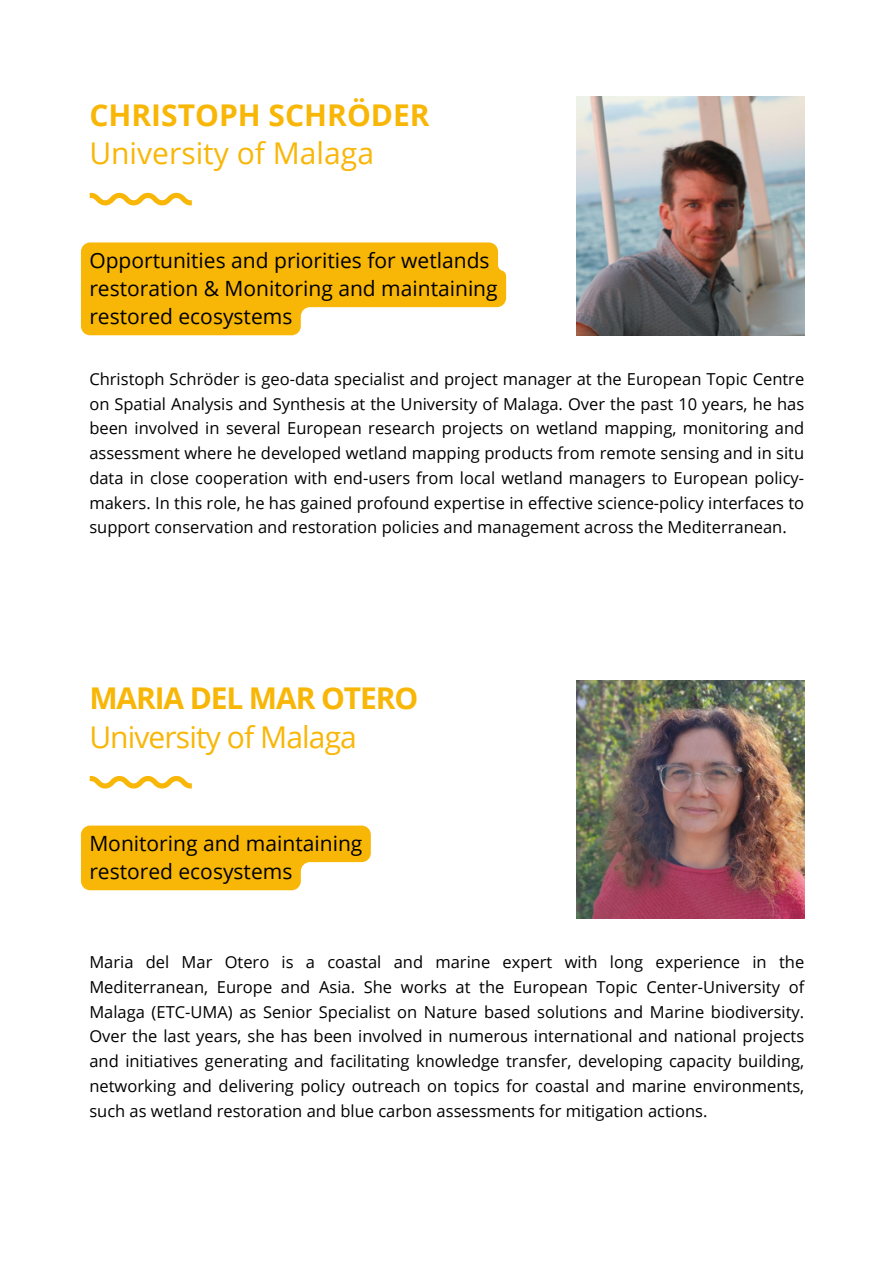
<style>
.page{position:relative;width:894px;height:1264px;background:#fff}
.page>*{position:absolute;margin:0;border:0;box-sizing:border-box;transform-origin:0 0}
.t1{font:30px "Open Sans";letter-spacing:-.015em;color:#f8b607}
.t2{font:700 30px "Open Sans";color:#f8b607}
.t3{font:700 30px "Open Sans";letter-spacing:-.04em;color:#f8b607}
.t4{font:21px/28.2px "Open Sans";color:#000}
.t5{font:16.5px/24.8px "Open Sans";color:#000;text-align:justify}
</style>
<div class="page">
<svg style="left:90px;top:193px;width:102px;height:12px"></svg>
<img style="left:576px;top:97px;width:228px;height:238px">
<svg style="left:81px;top:242px;width:425px;height:93px;background:#f9c12d"></svg>
<svg style="left:90px;top:776px;width:102px;height:12px"></svg>
<img style="left:576px;top:680px;width:228px;height:238px">
<svg style="left:81px;top:825px;width:290px;height:65px;background:#f8be23"></svg>
<h1 class="t2" style="left:89px;top:94px;width:342px">CHRISTOPH SCHRÖDER</h1>
<h1 class="t1" style="left:89px;top:132px;width:286px">University of Malaga</h1>
<p class="t4" style="left:89px;top:246px;width:409px">Opportunities and priorities for wetlands restoration &amp; Monitoring and maintaining restored ecosystems</p>
<h2 class="t5" style="left:89px;top:366px;width:716px">Christoph Schröder is geo-data specialist and project manager at the European Topic Centre on Spatial Analysis and Synthesis at the University of Malaga. Over the past 10 years, he has been involved in several European research projects on wetland mapping, monitoring and assessment where he developed wetland mapping products from remote sensing and in situ data in close cooperation with end-users from local wetland managers to European policy&shy;makers. In this role, he has gained profound expertise in effective science-policy interfaces to support conservation and restoration policies and management across the Mediterranean.</h2>
<h1 class="t3" style="left:89px;top:677px;width:330px">MARIA DEL MAR OTERO</h1>
<h1 class="t1" style="left:89px;top:715px;width:269px">University of Malaga</h1>
<h2 class="t4" style="left:89px;top:829px;width:274px">Monitoring and maintaining restored ecosystems</h2>
<p class="t5" style="left:89px;top:949px;width:716px">Maria del Mar Otero is a coastal and marine expert with long experience in the Mediterranean, Europe and Asia. She works at the European Topic Center-University of Malaga (ETC-UMA) as Senior Specialist on Nature based solutions and Marine biodiversity.<br>Over the last years, she has been involved in numerous international and national projects and initiatives generating and facilitating knowledge transfer, developing capacity building, networking and delivering policy outreach on topics for coastal and marine environments, such as wetland restoration and blue carbon assessments for mitigation actions.</p>
</div>
